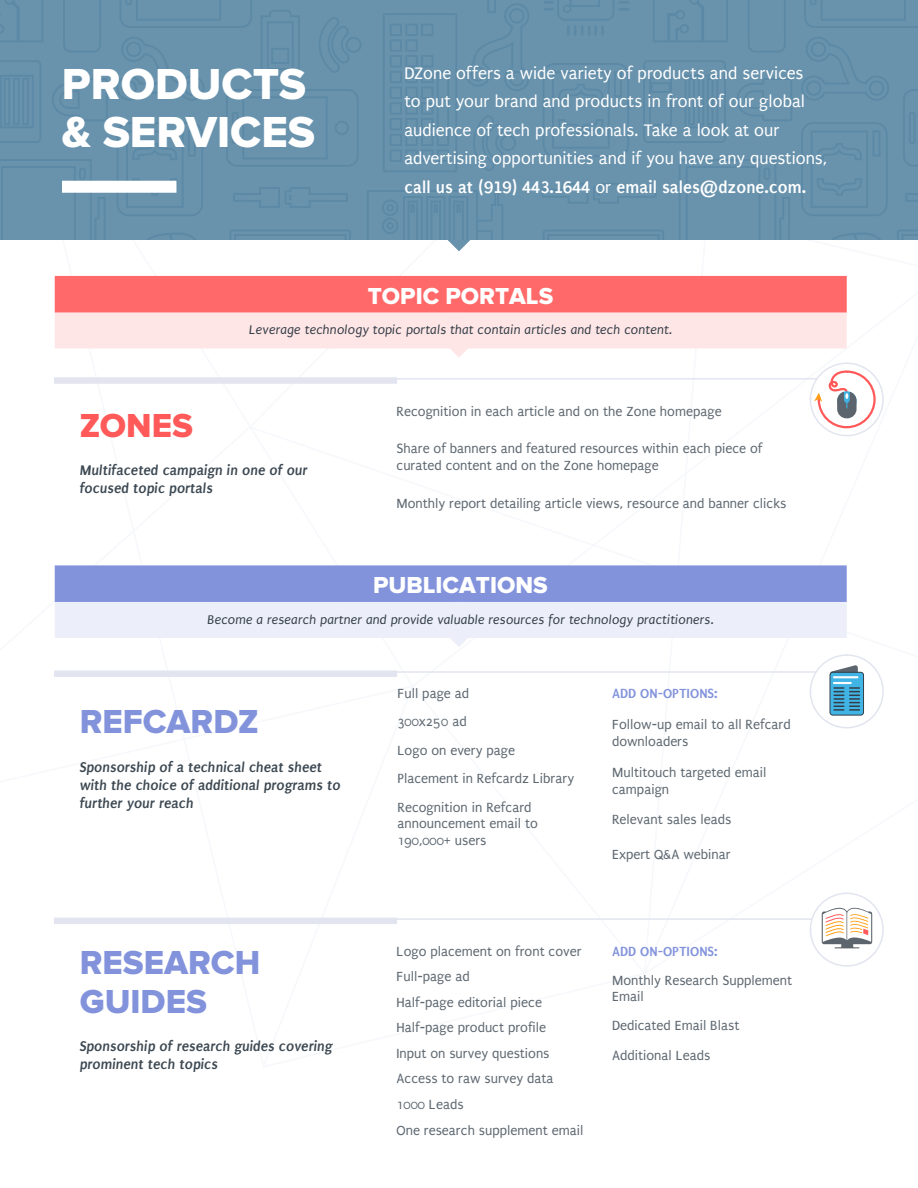
<style>
.page{position:relative;width:918px;height:1188px;background:#fff}
.page>*{position:absolute;margin:0;border:0;box-sizing:border-box;transform-origin:0 0}
.t1{font:45px/48px "Proxima Nova Extrabld";color:#fff}
.t2{font:34.5px/39px "Proxima Nova Extrabld";color:#8293dc}
.t3{font:34.5px "Proxima Nova Extrabld";color:#ff5959}
.t4{font:24px "Proxima Nova Extrabld";color:#fff}
.t5{font:18px/28.5px "Puritan";letter-spacing:.005em;color:#fff}
.t6{font:italic 700 15px/18px "Puritan";color:#3c4852}
.t7{font:14.25px/25.7px "Puritan";color:#5e6871}
.t8{font:700 14.25px "Puritan";color:#8293dc}
.t9{font:italic 13.5px "Puritan";letter-spacing:.01em;color:#343e48}
.s1{font-weight:700}
</style>
<div class="page">
<div style="left:0;top:0;width:918px;height:240px;background:#6993ad"></div>
<svg style="left:0;top:159px;width:106px;height:81px"></svg>
<svg style="left:147px;top:233px;width:49px;height:7px"></svg>
<svg style="left:117px;top:122px;width:86px;height:94px"></svg>
<svg style="left:226px;top:89px;width:132px;height:77px"></svg>
<svg style="left:367px;top:190px;width:136px;height:61px"></svg>
<svg style="left:473px;top:116px;width:43px;height:55px"></svg>
<svg style="left:383px;top:13px;width:74px;height:159px"></svg>
<svg style="left:230px;top:230px;width:121px;height:10px"></svg>
<svg style="left:233px;top:187px;width:115px;height:21px"></svg>
<svg style="left:120px;top:0;width:132px;height:28px"></svg>
<svg style="left:0;top:0;width:43px;height:42px"></svg>
<svg style="left:0;top:60px;width:41px;height:83px"></svg>
<svg style="left:63px;top:0;width:38px;height:52px"></svg>
<svg style="left:319px;top:17px;width:42px;height:56px"></svg>
<svg style="left:261px;top:10px;width:39px;height:66px"></svg>
<svg style="left:117px;top:37px;width:87px;height:63px"></svg>
<svg style="left:466px;top:0;width:63px;height:91px"></svg>
<svg style="left:52px;top:78px;width:55px;height:43px"></svg>
<svg style="left:543px;top:230px;width:121px;height:10px"></svg>
<svg style="left:542px;top:183px;width:114px;height:21px"></svg>
<svg style="left:679px;top:159px;width:111px;height:81px"></svg>
<svg style="left:832px;top:233px;width:49px;height:7px"></svg>
<svg style="left:801px;top:122px;width:86px;height:94px"></svg>
<svg style="left:903px;top:89px;width:15px;height:77px"></svg>
<svg style="left:897px;top:230px;width:21px;height:10px"></svg>
<svg style="left:906px;top:193px;width:12px;height:9px"></svg>
<svg style="left:804px;top:0;width:114px;height:28px"></svg>
<svg style="left:544px;top:0;width:85px;height:35px"></svg>
<svg style="left:653px;top:0;width:75px;height:42px"></svg>
<svg style="left:643px;top:60px;width:83px;height:83px"></svg>
<svg style="left:748px;top:0;width:38px;height:52px"></svg>
<svg style="left:801px;top:37px;width:88px;height:63px"></svg>
<svg style="left:543px;top:63px;width:86px;height:94px"></svg>
<svg style="left:737px;top:78px;width:55px;height:43px"></svg>
<div style="left:54px;top:918px;width:343px;height:6px;background:#e2e5ef"></div>
<hr style="left:396px;top:918px;width:468px;height:2px;background:#e2e5ef">
<div style="left:54px;top:670px;width:343px;height:7px;background:#e2e5ef;border:2px solid #e2e5ef"></div>
<hr style="left:396px;top:671px;width:468px;height:2px;background:#e2e5ef">
<svg style="left:809px;top:654px;width:75px;height:75px"></svg>
<svg style="left:809px;top:892px;width:75px;height:75px"></svg>
<svg style="left:55px;top:276px;width:829px;height:161px"></svg>
<svg style="left:55px;top:565px;width:792px;height:82px;background:#bec7ed"></svg>
<div style="left:62px;top:181px;width:114px;height:12px;background:#fff"></div>
<h1 class="t1" style="left:62px;top:61px;width:255px">PRODUCTS &amp; SERVICES</h1>
<p class="t5" style="left:405px;top:59px;width:424px">DZone offers a wide variety of products and services<br>to put your brand and products in front of our global audience of tech professionals. Take a look at our advertising opportunities and if you have any questions, <span class="s1">call us at (919) 443.1644</span> or <span class="s1">email sales@dzone.com.</span></p>
<h3 class="t4" style="left:368px;top:282px;width:187px">TOPIC PORTALS</h3>
<p class="t9" style="left:249px;top:323px;width:425px">Leverage technology topic portals that contain articles and tech content.</p>
<h2 class="t3" style="left:80px;top:406px;width:115px">ZONES</h2>
<p class="t6" style="left:80px;top:462px;width:229px">Multifaceted campaign in one of our focused topic portals</p>
<p class="t7" style="left:397px;top:399px;width:327px">Recognition in each article and on the Zone homepage</p>
<p class="t7" style="left:397px;top:440px;width:368px;line-height:17.1px">Share of banners and featured resources within each piece of curated content and on the Zone homepage</p>
<p class="t7" style="left:397px;top:491px;width:391px">Monthly report detailing article views, resource and banner clicks</p>
<h3 class="t4" style="left:373px;top:571px;width:176px">PUBLICATIONS</h3>
<p class="t9" style="left:207px;top:612px;width:508px">Become a research partner and provide valuable resources for technology practitioners.</p>
<h2 class="t2" style="left:80px;top:703px;width:180px">REFCARDZ</h2>
<p class="t6" style="left:80px;top:758px;width:262px">Sponsorship of a technical cheat sheet with the choice of additional programs to further your reach</p>
<h2 class="t2" style="left:80px;top:944px;width:182px">RESEARCH<br>GUIDES</h2>
<p class="t6" style="left:80px;top:1038px;width:254px">Sponsorship of research guides covering prominent tech topics</p>
<p class="t7" style="left:398px;top:679px;width:178px;line-height:28.5px">Full page ad<br>300x250 ad<br>Logo on every page<br>Placement in Refcardz Library<br>Recognition in Refcard</p>
<p class="t7" style="left:398px;top:815px;width:142px;line-height:16.5px">announcement email to<br>190,000+ users</p>
<p class="t8" style="left:612px;top:686px;width:107px">ADD ON-OPTIONS:</p>
<p class="t7" style="left:612px;top:716px;width:180px;line-height:17.1px">Follow-up email to all Refcard downloaders</p>
<p class="t7" style="left:612px;top:764px;width:156px;line-height:17.1px">Multitouch targeted email campaign</p>
<p class="t7" style="left:612px;top:807px;width:121px">Relevant sales leads</p>
<p class="t7" style="left:612px;top:842px;width:120px">Expert Q&amp;A webinar</p>
<p class="t7" style="left:397px;top:939px;width:188px">Logo placement on front cover<br>Full-page ad<br>Half-page editorial piece<br>Half-page product profile<br>Input on survey questions<br>Access to raw survey data<br>1000 Leads<br>One research supplement email</p>
<p class="t8" style="left:612px;top:944px;width:107px">ADD ON-OPTIONS:</p>
<p class="t7" style="left:612px;top:973px;width:182px;line-height:15.8px">Monthly Research Supplement<br>Email</p>
<p class="t7" style="left:612px;top:1011px;width:129px;line-height:29.2px">Dedicated Email Blast<br>Additional Leads</p>
</div>
